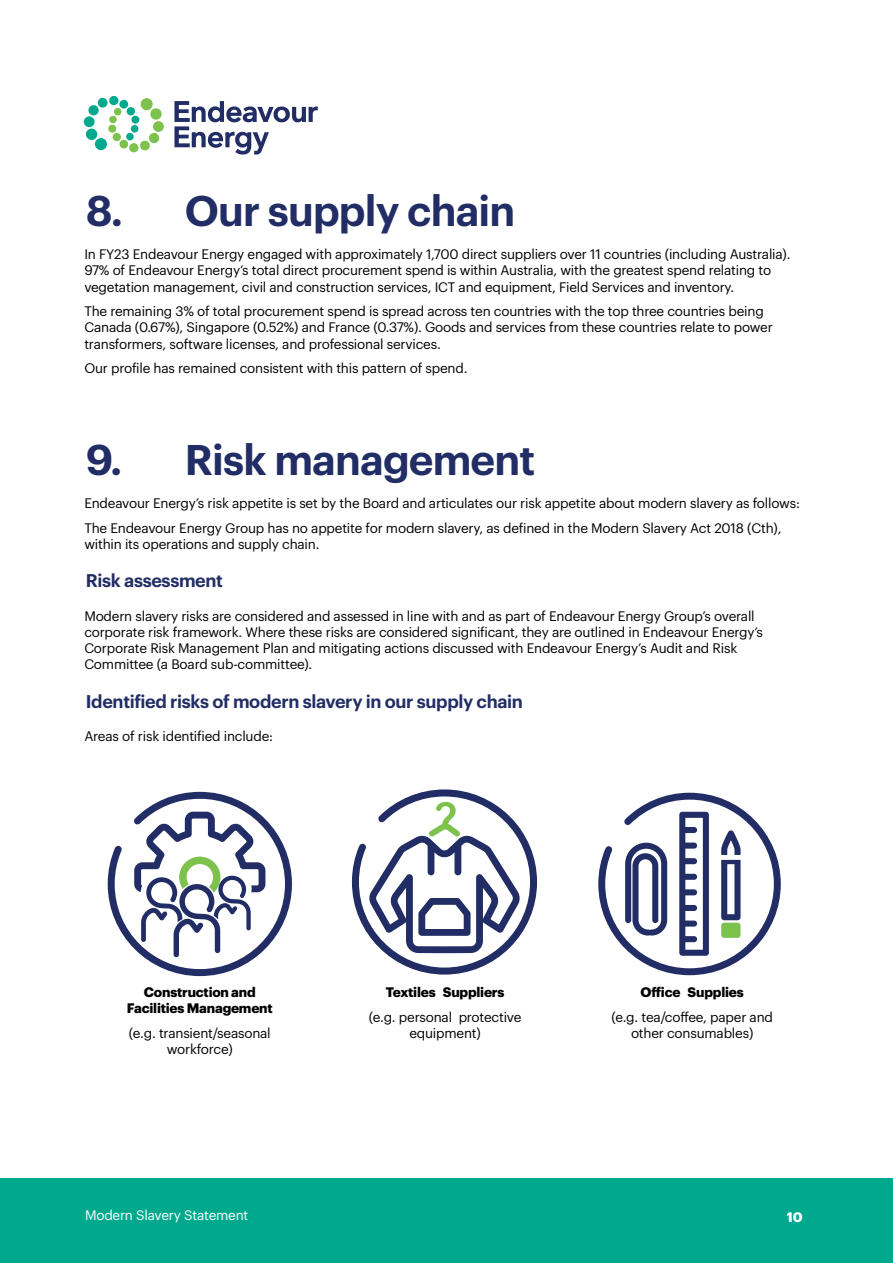
<style>
.page{position:relative;width:893px;height:1263px;background:#fff}
.page>*{position:absolute;margin:0;border:0;box-sizing:border-box;transform-origin:0 0}
.t1{font:600 42px "Graphik";letter-spacing:-.02em;color:#212d64}
.t2{font:600 18px "Graphik";letter-spacing:-.02em;color:#212d64}
.t3{font:13.5px/16.2px "Graphik";letter-spacing:-.015em;color:#000}
.t4{font:700 13.5px/16.2px "Graphik";letter-spacing:-.015em;color:#000;text-align:center}
.t5{font:13.5px "Graphik";letter-spacing:-.015em;color:#fff}
.t6{font:700 13.5px "Graphik";color:#fff}
</style>
<div class="page">
<div style="left:0;top:1179px;width:893px;height:84px;background:#00a98e"></div>
<svg style="left:174px;top:101px;width:144px;height:54px"></svg>
<svg style="left:153px;top:121px;width:11px;height:11px"></svg>
<svg style="left:85px;top:97px;width:77px;height:54px"></svg>
<svg style="left:130px;top:125px;width:9px;height:8px"></svg>
<svg style="left:126px;top:132px;width:8px;height:9px"></svg>
<div style="left:119px;top:100px;width:9px;height:9px;background:#00a98e;border-radius:50%"></div>
<svg style="left:598px;top:792px;width:183px;height:184px"></svg>
<svg style="left:107px;top:791px;width:185px;height:186px"></svg>
<svg style="left:351px;top:789px;width:186px;height:186px"></svg>
<h1 class="t1" style="left:86px;top:178px;width:431px">8. Our supply chain</h1>
<p class="t3" style="left:84px;top:245px;width:708px">In FY23 Endeavour Energy engaged with approximately 1,700 direct suppliers over 11 countries (including Australia).<br>97% of Endeavour Energy’s total direct procurement spend is within Australia, with the greatest spend relating to vegetation management, civil and construction services, ICT and equipment, Field Services and inventory.</p>
<p class="t3" style="left:84px;top:302px;width:690px">The remaining 3% of total procurement spend is spread across ten countries with the top three countries being<br>Canada (0.67%), Singapore (0.52%) and France (0.37%). Goods and services from these countries relate to power transformers, software licenses, and professional services.</p>
<p class="t3" style="left:84px;top:359px;width:385px">Our profile has remained consistent with this pattern of spend.</p>
<h1 class="t1" style="left:86px;top:427px;width:451px">9. Risk management</h1>
<p class="t3" style="left:84px;top:490px;width:717px;line-height:24.8px">Endeavour Energy’s risk appetite is set by the Board and articulates our risk appetite about modern slavery as follows:<br>The Endeavour Energy Group has no appetite for modern slavery, as defined in the Modern Slavery Act 2018 (Cth),</p>
<p class="t3" style="left:84px;top:535px;width:237px">within its operations and supply chain.</p>
<h2 class="t2" style="left:86px;top:567px;width:139px">Risk assessment</h2>
<p class="t3" style="left:84px;top:607px;width:680px">Modern slavery risks are considered and assessed in line with and as part of Endeavour Energy Group’s overall corporate risk framework. Where these risks are considered significant, they are outlined in Endeavour Energy’s Corporate Risk Management Plan and mitigating actions discussed with Endeavour Energy’s Audit and Risk Committee (a Board sub-committee).</p>
<h2 class="t2" style="left:86px;top:688px;width:439px">Identified risks of modern slavery in our supply chain</h2>
<p class="t3" style="left:84px;top:727px;width:190px">Areas of risk identified include:</p>
<p class="t4" style="left:127px;top:983px;width:147px">Construction and<br>Facilities Management</p>
<p class="t3" style="left:129px;top:1024px;width:143px;text-align:center">(e.g. transient/seasonal workforce)</p>
<p class="t4" style="left:386px;top:983px;width:120px">Textiles Suppliers</p>
<p class="t3" style="left:369px;top:1008px;width:154px;text-align:center">(e.g. personal protective equipment)</p>
<p class="t4" style="left:641px;top:983px;width:105px">Office Supplies</p>
<p class="t3" style="left:611px;top:1008px;width:163px;text-align:center">(e.g. tea/coffee, paper and other consumables)</p>
<p class="t5" style="left:85px;top:1205px;width:165px">Modern Slavery Statement</p>
<p class="t6" style="left:787px;top:1206px;width:17px">10</p>
</div>
